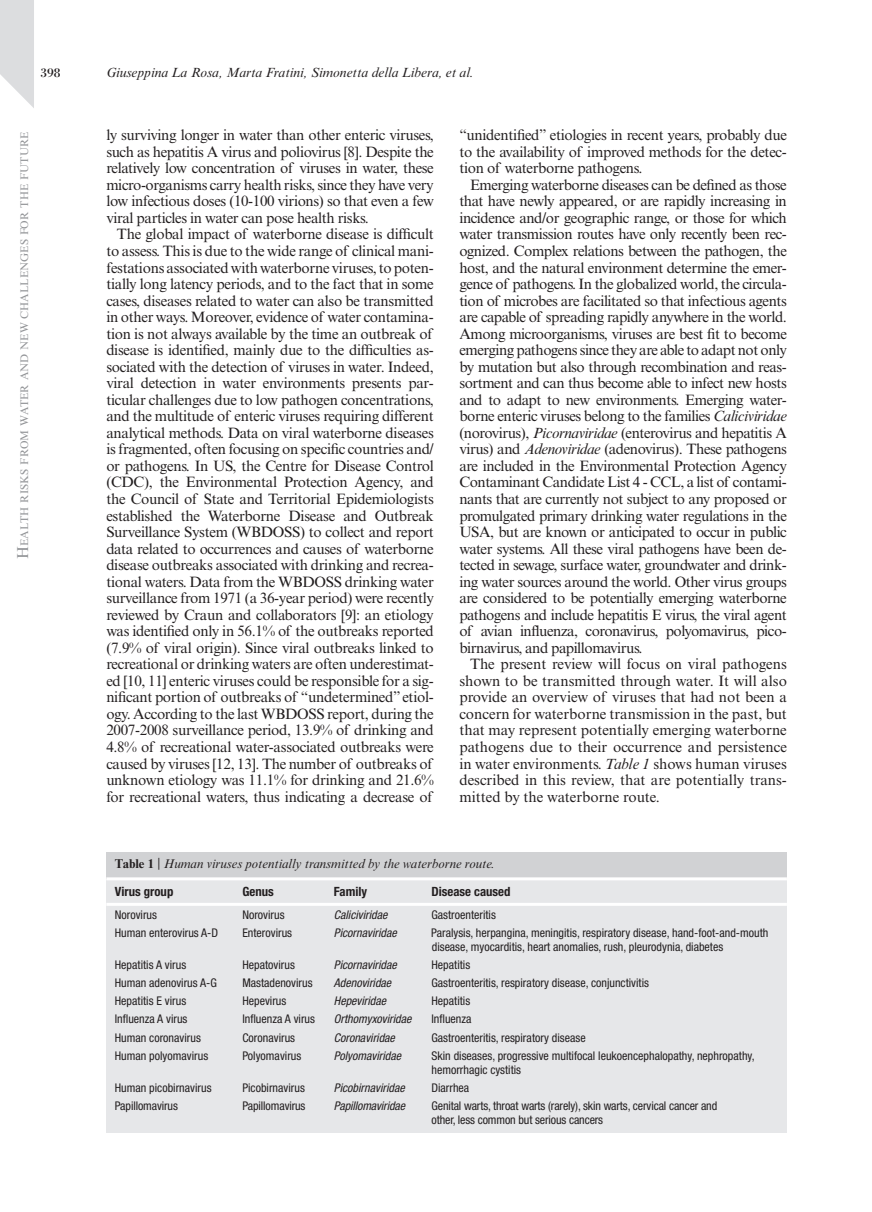
<style>
.page{position:relative;width:872px;height:1212px;background:#fff}
.page>*{position:absolute;margin:0;border:0;box-sizing:border-box;transform-origin:0 0}
.t1{font:15px/16.5px "Times New Roman MT Std";letter-spacing:-.02em;color:#231f20;text-align:justify}
.t2{font:italic 13.5px "Times New Roman MT Std";color:#231f20}
.t3{font:13.5px "Bodoni Std";color:#231f20}
.t4{font:italic 12.75px "Times New Roman MT Std";color:#231f20}
.t5{font:700 condensed 12.75px "Helvetica Neue LT Std";color:#231f20}
.t6{font:condensed 12px/13.8px "Helvetica Neue LT Std";color:#231f20}
.t7{font:italic condensed 12px "Helvetica Neue LT Std";color:#231f20}
.t8{font:10.95px "Times New Roman MT Std";color:#939598}
.s1{font-size:15.75px}
.s2{font-style:italic}
.s3{font-weight:700;font-style:normal}
</style>
<div class="page">
<svg style="left:0;top:0;width:34px;height:108px"></svg>
<div style="left:106px;top:853px;width:681px;height:279px;background:#d1d2d4"></div>
<div style="left:106px;top:879px;width:681px;height:253px;background:#e6e7e9"></div>
<hr style="left:106px;top:877px;width:681px;height:3px;background:#fff">
<hr style="left:106px;top:903px;width:681px;height:3px;background:#fff">
<p class="t3" style="left:40px;top:64px;width:22px">398</p>
<p class="t2" style="left:106px;top:64px;width:369px">Giuseppina La Rosa, Marta Fratini, Simonetta della Libera, et al.</p>
<p class="t8" style="left:18px;top:559px;width:429px;rotate:-90deg"><span class="s1">H</span>ealth risks from water and new challenges for the future</p>
<p class="t1" style="left:106px;top:127px;width:329px">ly surviving longer in water than other enteric viruses, such as hepatitis A virus and poliovirus [8]. Despite the relatively low concentration of viruses in water, these micro-organisms carry health risks, since they have very low infectious doses (10-100 virions) so that even a few viral particles in water can pose health risks.</p>
<p class="t1" style="left:106px;top:226px;width:329px;text-indent:11px">The global impact of waterborne disease is difficult to assess. This is due to the wide range of clinical mani&shy;festations associated with waterborne viruses, to poten&shy;tially long latency periods, and to the fact that in some cases, diseases related to water can also be transmitted in other ways. Moreover, evidence of water contamina&shy;tion is not always available by the time an outbreak of disease is identified, mainly due to the difficulties as&shy;sociated with the detection of viruses in water. Indeed, viral detection in water environments presents par&shy;ticular challenges due to low pathogen concentrations, and the multitude of enteric viruses requiring different analytical methods. Data on viral waterborne diseases is fragmented, often focusing on specific countries and/ or pathogens. In US, the Centre for Disease Control (CDC), the Environmental Protection Agency, and the Council of State and Territorial Epidemiologists established the Waterborne Disease and Outbreak Surveillance System (WBDOSS) to collect and report data related to occurrences and causes of waterborne disease outbreaks associated with drinking and recrea&shy;tional waters. Data from the WBDOSS drinking water surveillance from 1971 (a 36-year period) were recently reviewed by Craun and collaborators [9]: an etiology was identified only in 56.1% of the outbreaks reported (7.9% of viral origin). Since viral outbreaks linked to recreational or drinking waters are often underestimat&shy;ed [10, 11] enteric viruses could be responsible for a sig&shy;nificant portion of outbreaks of “undetermined” etiol&shy;ogy. According to the last WBDOSS report, during the 2007-2008 surveillance period, 13.9% of drinking and 4.8% of recreational water-associated outbreaks were caused by viruses [12, 13]. The number of outbreaks of unknown etiology was 11.1% for drinking and 21.6% for recreational waters, thus indicating a decrease of</p>
<p class="t1" style="left:459px;top:127px;width:329px">“unidentified” etiologies in recent years, probably due to the availability of improved methods for the detec&shy;tion of waterborne pathogens.</p>
<p class="t1" style="left:459px;top:177px;width:329px;text-indent:11px">Emerging waterborne diseases can be defined as those that have newly appeared, or are rapidly increasing in incidence and/or geographic range, or those for which water transmission routes have only recently been rec&shy;ognized. Complex relations between the pathogen, the host, and the natural environment determine the emer&shy;gence of pathogens. In the globalized world, the circula&shy;tion of microbes are facilitated so that infectious agents are capable of spreading rapidly anywhere in the world.<br>Among microorganisms, viruses are best fit to become emerging pathogens since they are able to adapt not only by mutation but also through recombination and reas&shy;sortment and can thus become able to infect new hosts and to adapt to new environments. Emerging water&shy;borne enteric viruses belong to the families <span class="s2">Caliciviridae </span>(norovirus), <span class="s2">Picornaviridae</span> (enterovirus and hepatitis A virus) and <span class="s2">Adenoviridae</span> (adenovirus). These pathogens are included in the Environmental Protection Agency Contaminant Candidate List 4 - CCL, a list of contami&shy;nants that are currently not subject to any proposed or promulgated primary drinking water regulations in the USA, but are known or anticipated to occur in public water systems. All these viral pathogens have been de&shy;tected in sewage, surface water, groundwater and drink&shy;ing water sources around the world. Other virus groups are considered to be potentially emerging waterborne pathogens and include hepatitis E virus, the viral agent of avian influenza, coronavirus, polyomavirus, pico&shy;birnavirus, and papillomavirus.</p>
<p class="t1" style="left:459px;top:656px;width:329px;text-indent:11px">The present review will focus on viral pathogens shown to be transmitted through water. It will also provide an overview of viruses that had not been a concern for waterborne transmission in the past, but that may represent potentially emerging waterborne pathogens due to their occurrence and persistence in water environments. <span class="s2">Table 1</span> shows human viruses described in this review, that are potentially trans&shy;mitted by the waterborne route.</p>
<p class="t4" style="left:115px;top:857px;width:381px"><span class="s3">Table 1</span> | Human viruses potentially transmitted by the waterborne route.</p>
<p class="t5" style="left:115px;top:884px;width:60px">Virus group</p>
<p class="t5" style="left:242px;top:884px;width:33px">Genus</p>
<p class="t5" style="left:334px;top:884px;width:35px">Family</p>
<p class="t5" style="left:431px;top:884px;width:81px">Disease caused</p>
<p class="t6" style="left:115px;top:907px;width:44px">Norovirus</p>
<p class="t6" style="left:242px;top:907px;width:44px">Norovirus</p>
<p class="t7" style="left:334px;top:908px;width:55px">Caliciviridae</p>
<p class="t6" style="left:431px;top:907px;width:66px">Gastroenteritis</p>
<p class="t6" style="left:115px;top:926px;width:105px">Human enterovirus A-D</p>
<p class="t6" style="left:242px;top:926px;width:51px">Enterovirus</p>
<p class="t7" style="left:334px;top:926px;width:64px">Picornaviridae</p>
<p class="t6" style="left:431px;top:926px;width:338px">Paralysis, herpangina, meningitis, respiratory disease, hand-foot-and-mouth disease, myocarditis, heart anomalies, rush, pleurodynia, diabetes</p>
<p class="t6" style="left:115px;top:958px;width:73px">Hepatitis A virus</p>
<p class="t6" style="left:242px;top:958px;width:54px">Hepatovirus</p>
<p class="t7" style="left:334px;top:958px;width:64px">Picornaviridae</p>
<p class="t6" style="left:431px;top:958px;width:40px">Hepatitis</p>
<p class="t6" style="left:115px;top:976px;width:103px">Human adenovirus A-G</p>
<p class="t6" style="left:242px;top:976px;width:72px">Mastadenovirus</p>
<p class="t7" style="left:334px;top:976px;width:59px">Adenoviridae</p>
<p class="t6" style="left:431px;top:976px;width:219px">Gastroenteritis, respiratory disease, conjunctivitis</p>
<p class="t6" style="left:115px;top:994px;width:73px">Hepatitis E virus</p>
<p class="t6" style="left:242px;top:994px;width:45px">Hepevirus</p>
<p class="t7" style="left:334px;top:994px;width:54px">Hepeviridae</p>
<p class="t6" style="left:431px;top:994px;width:40px">Hepatitis</p>
<p class="t6" style="left:115px;top:1012px;width:74px">Influenza A virus</p>
<p class="t6" style="left:242px;top:1012px;width:74px">Influenza A virus</p>
<p class="t7" style="left:334px;top:1012px;width:79px">Orthomyxoviridae</p>
<p class="t6" style="left:431px;top:1012px;width:41px">Influenza</p>
<p class="t6" style="left:115px;top:1030px;width:88px">Human coronavirus</p>
<p class="t6" style="left:242px;top:1030px;width:54px">Coronavirus</p>
<p class="t7" style="left:334px;top:1030px;width:62px">Coronaviridae</p>
<p class="t6" style="left:431px;top:1030px;width:156px">Gastroenteritis, respiratory disease</p>
<p class="t6" style="left:115px;top:1048px;width:95px">Human polyomavirus</p>
<p class="t6" style="left:242px;top:1048px;width:60px">Polyomavirus</p>
<p class="t7" style="left:334px;top:1048px;width:69px">Polyomaviridae</p>
<p class="t6" style="left:431px;top:1048px;width:325px">Skin diseases, progressive multifocal leukoencephalopathy, nephropathy, hemorrhagic cystitis</p>
<p class="t6" style="left:115px;top:1080px;width:98px">Human picobirnavirus</p>
<p class="t6" style="left:242px;top:1080px;width:64px">Picobirnavirus</p>
<p class="t7" style="left:334px;top:1080px;width:72px">Picobirnaviridae</p>
<p class="t6" style="left:431px;top:1080px;width:39px">Diarrhea</p>
<p class="t6" style="left:115px;top:1098px;width:65px">Papillomavirus</p>
<p class="t6" style="left:242px;top:1098px;width:65px">Papillomavirus</p>
<p class="t7" style="left:334px;top:1098px;width:73px">Papillomaviridae</p>
<p class="t6" style="left:431px;top:1098px;width:287px">Genital warts, throat warts (rarely), skin warts, cervical cancer and other, less common but serious cancers</p>
</div>
